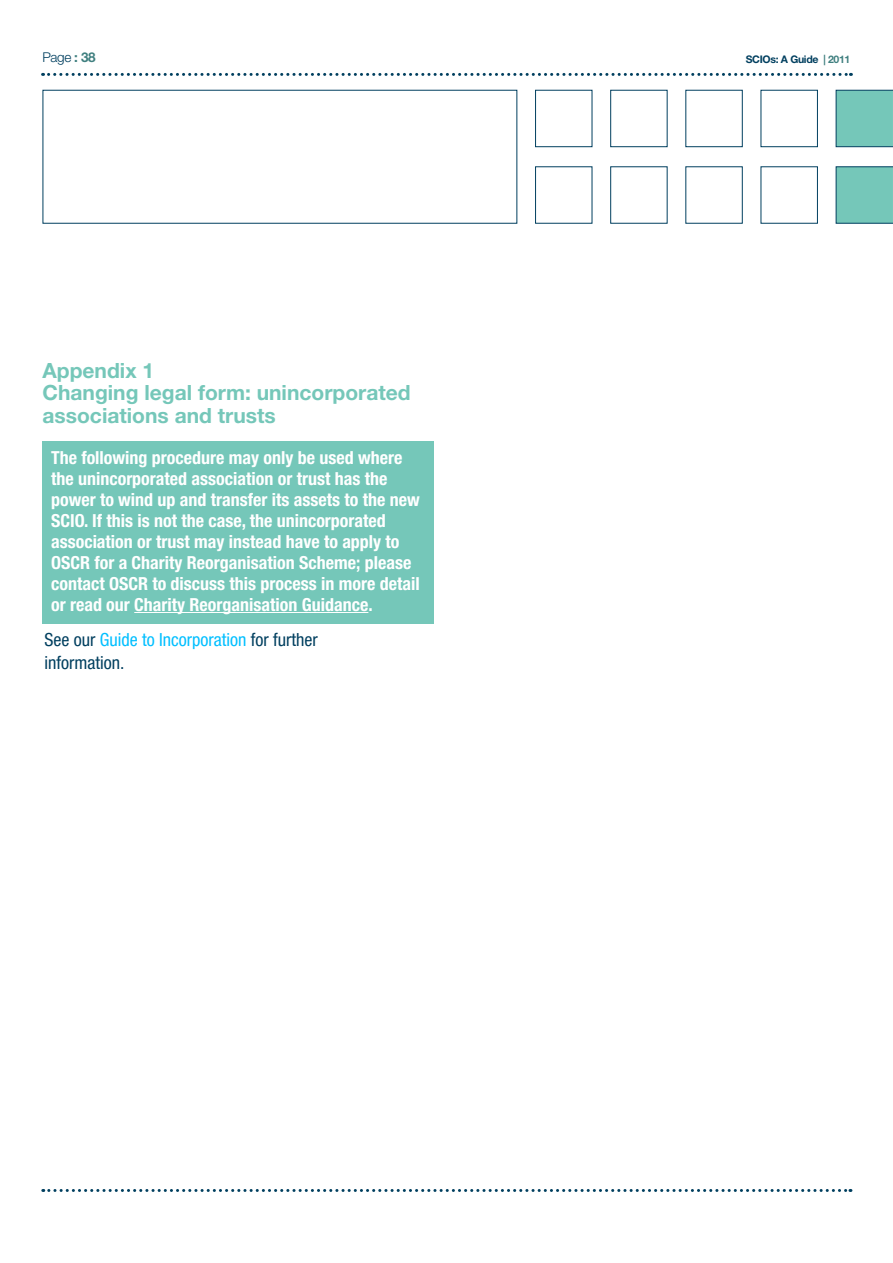
<style>
.page{position:relative;width:893px;height:1263px;background:#fff}
.page>*{position:absolute;margin:0;border:0;box-sizing:border-box;transform-origin:0 0}
.t1{font:700 21px/22.5px "Helvetica Neue LT";color:#75c7b9}
.t2{font:700 condensed 18px/21px "Helvetica Neue LT";color:#fff}
.t3{font:condensed 18px/23px "Helvetica Neue LT Pro";color:#003f5f}
.t4{font:300 13.5px "Helvetica Neue LT";color:#003f5f}
.t5{font:700 10.5px "Helvetica Neue LT";letter-spacing:-.03em;color:#003f5f}
.s1{font-weight:700;color:#408080}
.s2{color:#408080}
.s3{color:#00bfff}
</style>
<div class="page">
<svg style="left:43px;top:73px;width:808px;height:3px"></svg>
<svg style="left:43px;top:1189px;width:808px;height:3px"></svg>
<div style="left:685px;top:90px;width:58px;height:57px;border:1px solid #003f5f"></div>
<div style="left:535px;top:90px;width:57px;height:57px;border:1px solid #003f5f"></div>
<div style="left:761px;top:90px;width:57px;height:57px;border:1px solid #003f5f"></div>
<div style="left:610px;top:90px;width:58px;height:57px;border:1px solid #003f5f"></div>
<svg style="left:835px;top:89px;width:58px;height:135px;background:#85c9c0"></svg>
<div style="left:43px;top:441px;width:391px;height:183px;background:#75c7b9"></div>
<hr style="left:134px;top:612px;width:234px;height:1px;background:#fff">
<p class="t4" style="left:43px;top:49px;width:55px">Page <span class="s1">: 38</span></p>
<p class="t5" style="left:746px;top:53px;width:106px">SCIOs: A Guide <span class="s2">| 2011</span></p>
<p class="t1" style="left:43px;top:359px;width:370px">Appendix 1<br>Changing legal form: unincorporated associations and trusts</p>
<p class="t2" style="left:51px;top:447px;width:370px">The following procedure may only be used where the unincorporated association or trust has the power to wind up and transfer its assets to the new SCIO. If this is not the case, the unincorporated association or trust may instead have to apply to OSCR for a Charity Reorganisation Scheme; please contact OSCR to discuss this process in more detail or read our Charity Reorganisation Guidance.</p>
<p class="t3" style="left:45px;top:628px;width:275px">See our <span class="s3">Guide to Incorporation</span> for further information.</p>
</div>
